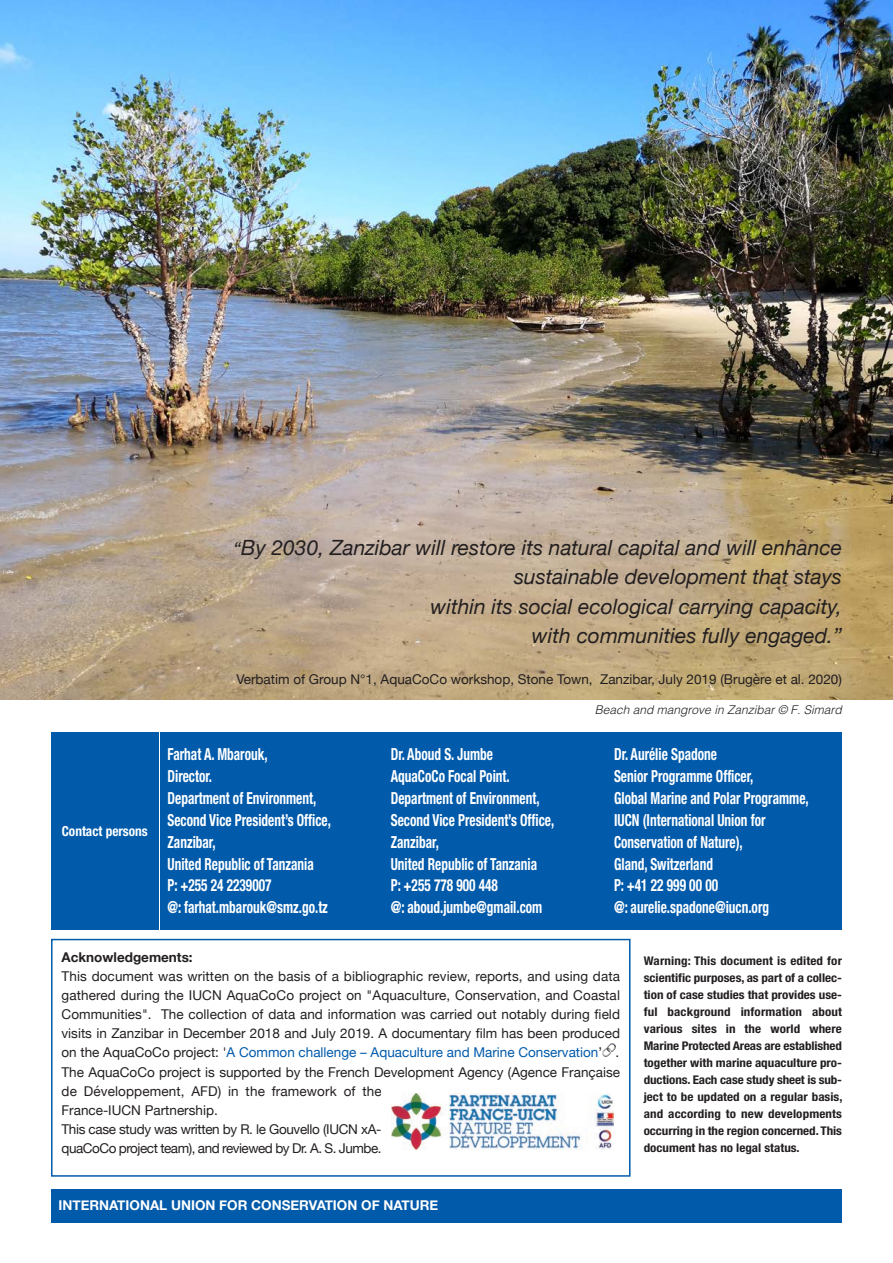
<style>
.page{position:relative;width:893px;height:1263px;background:#fff}
.page>*{position:absolute;margin:0;border:0;box-sizing:border-box;transform-origin:0 0}
.t1{font:italic 21px/29.5px "Helvetica Neue";color:#231f20;text-align:right}
.t2{font:700 condensed 16.65px/21.9px "Helvetica Neue";color:#fff;scale:.8 1}
.t3{font:700 condensed 13.8px "Helvetica Neue";color:#fff;scale:.96 1}
.t4{font:13.5px/18.9px "Helvetica Neue";color:#231f20;text-align:justify}
.t5{font:13.5px/18.9px "Helvetica Neue";letter-spacing:-.025em;color:#231f20}
.t6{font:700 13.5px "Helvetica Neue";color:#fff}
.t7{font:700 13.5px "Helvetica Neue";color:#231f20}
.t8{font:700 condensed 12px/17px "Helvetica Neue";letter-spacing:-.005em;color:#231f20;text-align:justify;scale:1.09 1}
.t9{font:italic 300 12px "Helvetica";color:#231f20}
.s1{font-size:18px}
.s2{color:#015aaa}
</style>
<div class="page">
<img style="left:0;top:0;width:893px;height:699px">
<div style="left:51px;top:732px;width:108px;height:197px;background:#015aaa"></div>
<div style="left:160px;top:732px;width:682px;height:197px;background:#015aaa"></div>
<div style="left:51px;top:939px;width:579px;height:238px;border:2px solid #015aaa"></div>
<img style="left:392px;top:1093px;width:221px;height:57px">
<div style="left:51px;top:1189px;width:791px;height:34px;background:#015aaa"></div>
<svg style="left:602px;top:1043px;width:14px;height:14px"></svg>
<p class="t1" style="left:234px;top:532px;width:610px"><span class="s1">“</span>By 2030, Zanzibar will restore its natural capital and will enhance sustainable development that stays<br>within its social ecological carrying capacity,<br>with communities fully engaged.”</p>
<p class="t4" style="left:236px;top:670px;width:607px">Verbatim of Group N°1, AquaCoCo workshop, Stone Town, Zanzibar, July 2019 (Brugère et al. 2020)</p>
<p class="t3" style="left:62px;top:826px;width:91px">Contact persons</p>
<p class="t9" style="left:595px;top:705px;width:249px">Beach and mangrove in Zanzibar © F. Simard</p>
<p class="t2" style="left:168px;top:745px;width:206px">Farhat A. Mbarouk,<br>Director.<br>Department of Environment,<br>Second Vice President’s Office,<br>Zanzibar,<br>United Republic of Tanzania<br>P: +255 24 2239007<br>@: farhat.mbarouk@smz.go.tz</p>
<p class="t2" style="left:391px;top:745px;width:206px">Dr. Aboud S. Jumbe<br>AquaCoCo Focal Point.<br>Department of Environment,<br>Second Vice President’s Office,<br>Zanzibar,<br>United Republic of Tanzania<br>P: +255 778 900 448<br>@: aboud.jumbe@gmail.com</p>
<p class="t2" style="left:614px;top:745px;width:130px">Dr. Aurélie Spadone</p>
<p class="t2" style="left:614px;top:767px;width:176px">Senior Programme Officer,</p>
<p class="t2" style="left:614px;top:788px;width:245px">Global Marine and Polar Programme,</p>
<p class="t2" style="left:614px;top:810px;width:191px">IUCN (International Union for<br>Conservation of Nature),</p>
<p class="t2" style="left:614px;top:854px;width:125px">Gland, Switzerland</p>
<p class="t2" style="left:614px;top:876px;width:132px">P: +41 22 999 00 00</p>
<p class="t2" style="left:614px;top:898px;width:195px">@: aurelie.spadone@iucn.org</p>
<p class="t7" style="left:62px;top:949px;width:133px">Acknowledgements:</p>
<p class="t4" style="left:62px;top:967px;width:560px">This document was written on the basis of a bibliographic review, reports, and using data gathered during the IUCN AquaCoCo project on "Aquaculture, Conservation, and Coastal Communities". The collection of data and information was carried out notably during field visits in Zanzibar in December 2018 and July 2019. A documentary film has been produced on the AquaCoCo project: '<span class="s2">A Common challenge – Aquaculture and Marine Conservation</span>’ .</p>
<p class="t4" style="left:62px;top:1063px;width:560px;text-align:left">The AquaCoCo project is supported by the French Development Agency (Agence Française de Développement, AFD) in the framework of the<br>France-IUCN Partnership.</p>
<p class="t5" style="left:62px;top:1119px;width:322px">This case study was written by R. le Gouvello (IUCN xA&shy;quaCoCo project team), and reviewed by Dr. A. S. Jumbe.</p>
<p class="t6" style="left:59px;top:1197px;width:381px">INTERNATIONAL UNION FOR CONSERVATION OF NATURE</p>
<p class="t8" style="left:644px;top:953px;width:184px">Warning: This document is edited for scientific purposes, as part of a collec&shy;tion of case studies that provides use&shy;ful background information about various sites in the world where Marine Protected Areas are established together with marine aquaculture pro&shy;ductions. Each case study sheet is sub&shy;ject to be updated on a regular basis, and according to new developments occurring in the region concerned. This document has no legal status.</p>
</div>
